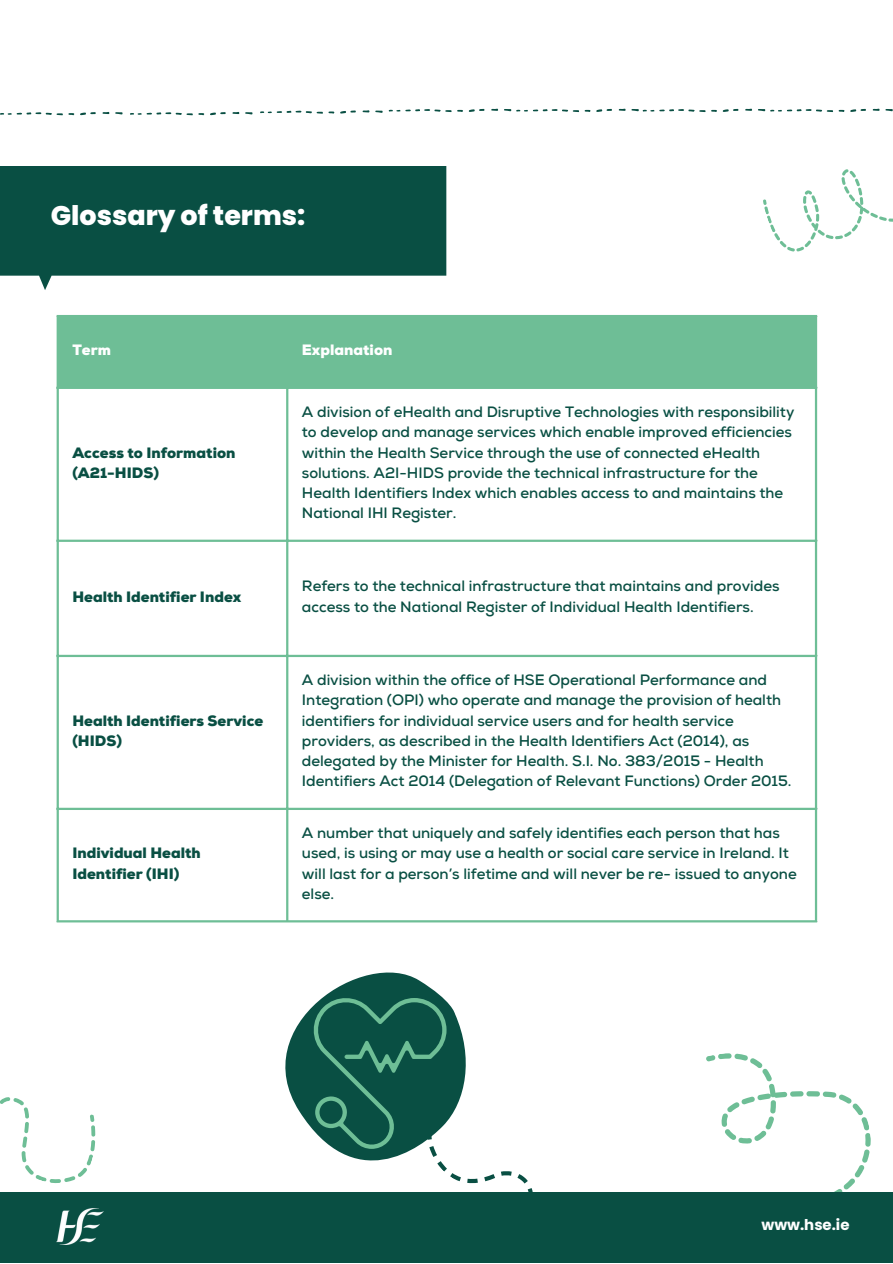
<style>
.page{position:relative;width:893px;height:1264px;background:#fff}
.page>*{position:absolute;margin:0;border:0;box-sizing:border-box;transform-origin:0 0}
.t1{font:800 27px "Poppins";color:#fff}
.t2{font:700 15px/20.2px "Nexa";color:#094f43}
.t3{font:900 15px/20.2px "Nexa";color:#094f43}
.t4{font:900 15px "Nexa";color:#fff}
.t5{font:700 14.85px "Poppins";color:#fff}
</style>
<div class="page">
<svg style="left:706px;top:1053px;width:165px;height:139px"></svg>
<svg style="left:0;top:166px;width:446px;height:124px;background:#256358"></svg>
<svg style="left:0;top:1097px;width:96px;height:87px"></svg>
<svg style="left:115px;top:112px;width:8px;height:2px"></svg>
<svg style="left:102px;top:112px;width:7px;height:2px"></svg>
<svg style="left:80px;top:112px;width:16px;height:3px"></svg>
<svg style="left:0;top:112px;width:74px;height:3px"></svg>
<svg style="left:245px;top:112px;width:7px;height:2px"></svg>
<svg style="left:232px;top:112px;width:7px;height:2px"></svg>
<svg style="left:210px;top:112px;width:16px;height:3px"></svg>
<svg style="left:130px;top:112px;width:74px;height:3px"></svg>
<svg style="left:375px;top:111px;width:7px;height:2px"></svg>
<svg style="left:362px;top:110px;width:7px;height:2px"></svg>
<svg style="left:340px;top:110px;width:16px;height:3px"></svg>
<svg style="left:260px;top:111px;width:74px;height:3px"></svg>
<svg style="left:491px;top:109px;width:7px;height:2px"></svg>
<svg style="left:457px;top:109px;width:27px;height:3px"></svg>
<svg style="left:388px;top:109px;width:63px;height:3px"></svg>
<svg style="left:618px;top:109px;width:7px;height:2px"></svg>
<svg style="left:596px;top:109px;width:16px;height:3px"></svg>
<svg style="left:504px;top:109px;width:86px;height:3px"></svg>
<svg style="left:711px;top:109px;width:27px;height:3px"></svg>
<svg style="left:631px;top:109px;width:74px;height:3px"></svg>
<svg style="left:885px;top:109px;width:7px;height:2px"></svg>
<svg style="left:872px;top:109px;width:7px;height:2px"></svg>
<svg style="left:850px;top:109px;width:15px;height:3px"></svg>
<svg style="left:745px;top:109px;width:99px;height:3px"></svg>
<svg style="left:763px;top:169px;width:129px;height:83px"></svg>
<div style="left:59px;top:317px;width:755px;height:70px;background:#6ebe96"></div>
<hr style="left:57px;top:317px;width:2px;height:603px;background:#6ebe96">
<hr style="left:286px;top:317px;width:2px;height:603px;background:#6ebe96">
<hr style="left:814px;top:317px;width:3px;height:603px;background:#6ebe96">
<hr style="left:57px;top:315px;width:760px;height:2px;background:#6ebe96">
<hr style="left:57px;top:387px;width:760px;height:2px;background:#6ebe96">
<hr style="left:57px;top:539px;width:760px;height:3px;background:#6ebe96">
<hr style="left:57px;top:654px;width:760px;height:3px;background:#6ebe96">
<hr style="left:57px;top:807px;width:760px;height:3px;background:#6ebe96">
<hr style="left:57px;top:920px;width:760px;height:2px;background:#6ebe96">
<svg style="left:285px;top:972px;width:154px;height:154px;fill:#094f43"></svg>
<svg style="left:310px;top:994px;width:223px;height:198px"></svg>
<div style="left:0;top:1192px;width:892px;height:70px;background:#094f43"></div>
<img style="left:57px;top:1208px;width:47px;height:35px">
<h1 class="t1" style="left:51px;top:196px;width:256px">Glossary of terms:</h1>
<p class="t4" style="left:72px;top:341px;width:40px">Term</p>
<p class="t4" style="left:302px;top:341px;width:92px">Explanation</p>
<p class="t3" style="left:72px;top:443px;width:165px">Access to Information (A21-HIDS)</p>
<p class="t2" style="left:302px;top:402px;width:494px">A division of eHealth and Disruptive Technologies with responsibility to develop and manage services which enable improved efficiencies within the Health Service through the use of connected eHealth solutions. A2I-HIDS provide the technical infrastructure for the Health Identifiers Index which enables access to and maintains the National IHI Register.</p>
<p class="t3" style="left:72px;top:586px;width:170px">Health Identifier Index</p>
<p class="t2" style="left:302px;top:576px;width:479px">Refers to the technical infrastructure that maintains and provides access to the National Register of Individual Health Identifiers.</p>
<p class="t3" style="left:72px;top:710px;width:192px">Health Identifiers Service (HIDS)</p>
<p class="t3" style="left:72px;top:843px;width:130px">Individual Health<br>Identifier (IHI)</p>
<p class="t2" style="left:302px;top:670px;width:491px">A division within the office of HSE Operational Performance and Integration (OPI) who operate and manage the provision of health identifiers for individual service users and for health service providers, as described in the Health Identifiers Act (2014), as delegated by the Minister for Health. S.I. No. 383/2015 - Health Identifiers Act 2014 (Delegation of Relevant Functions) Order 2015.</p>
<p class="t2" style="left:302px;top:823px;width:496px">A number that uniquely and safely identifies each person that has used, is using or may use a health or social care service in Ireland. It will last for a person’s lifetime and will never be re- issued to anyone else.</p>
<p class="t5" style="left:761px;top:1214px;width:89px">www.hse.ie</p>
</div>
